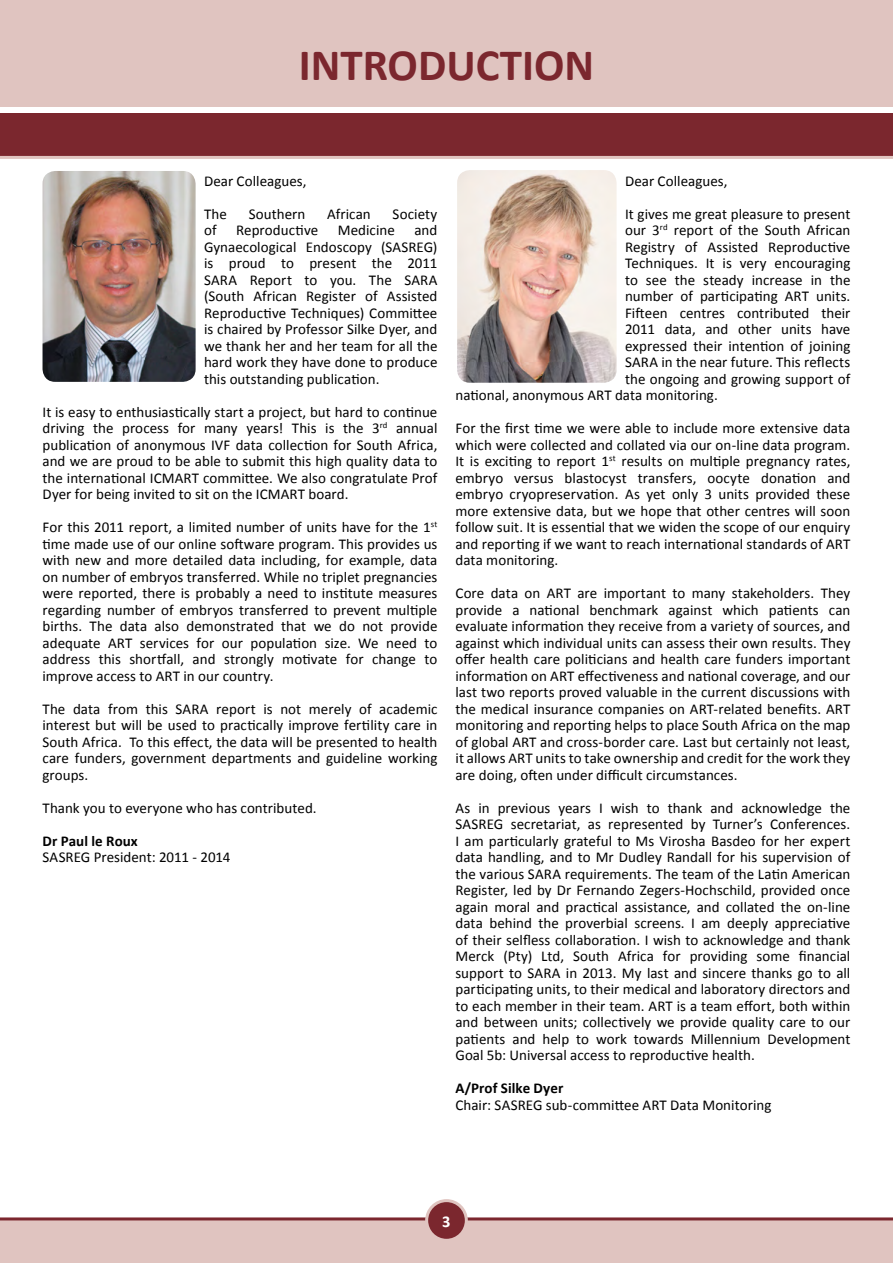
<style>
.page{position:relative;width:893px;height:1263px;background:#fff}
.page>*{position:absolute;margin:0;border:0;box-sizing:border-box;transform-origin:0 0}
.t1{font:700 45px "Calibri";color:#7b272e}
.t2{font:700 16.5px "Calibri";color:#fff}
.t3{font:15px/16.5px "Calibri";letter-spacing:.005em;color:#000;text-align:justify}
.t4{font:700 15px "Calibri";letter-spacing:.005em;color:#000}
</style>
<div class="page">
<div style="left:0;top:1220px;width:893px;height:43px;background:#e0c4c0"></div>
<hr style="left:0;top:1217px;width:893px;height:3px;background:#7b272e">
<div style="left:427px;top:1200px;width:39px;height:40px;background:#7b272e;border-radius:50%"></div>
<div style="left:425px;top:1199px;width:43px;height:43px;border:3px solid #e0c4c0;border-radius:50%"></div>
<div style="left:0;top:113px;width:893px;height:44px;background:#7b272e"></div>
<hr style="left:0;top:156px;width:893px;height:3px;background:#e0c4c0">
<div style="left:0;top:0;width:893px;height:106px;background:#e0c4c0"></div>
<img style="left:43px;top:171px;width:153px;height:211px">
<img style="left:457px;top:170px;width:160px;height:213px">
<h1 class="t1" style="left:299px;top:37px;width:297px">INTRODUCTION</h1>
<p class="t3" style="left:204px;top:172px;width:104px">Dear Colleagues,</p>
<p class="t3" style="left:204px;top:205px;width:24px">The</p>
<p class="t3" style="left:249px;top:205px;width:58px">Southern</p>
<p class="t3" style="left:327px;top:205px;width:45px">African</p>
<p class="t3" style="left:393px;top:205px;width:46px">Society</p>
<p class="t3" style="left:204px;top:222px;width:14px">of</p>
<p class="t3" style="left:236px;top:222px;width:84px">Reproductive</p>
<p class="t3" style="left:338px;top:222px;width:59px">Medicine</p>
<p class="t3" style="left:204px;top:222px;width:235px;text-indent:210px">and Gynaecological Endoscopy (SASREG) is proud to present the 2011<br>SARA Report to you. The SARA (South African Register of Assisted Reproductive Techniques) Committee is chaired by Professor Silke Dyer, and we thank her and her team for all the hard work they have done to produce this outstanding publication.</p>
<p class="t3" style="left:43px;top:403px;width:396px">It is easy to enthusiastically start a project, but hard to continue driving the process for many years! This is the 3<sup>rd</sup> annual publication of anonymous IVF data collection for South Africa, and we are proud to be able to submit this high quality data to the international ICMART committee. We also congratulate Prof Dyer for being invited to sit on the ICMART board.</p>
<p class="t3" style="left:43px;top:519px;width:396px">For this 2011 report, a limited number of units have for the 1<sup>st </sup>time made use of our online software program. This provides us with new and more detailed data including, for example, data on number of embryos transferred. While no triplet pregnancies were reported, there is probably a need to institute measures regarding number of embryos transferred to prevent multiple births. The data also demonstrated that we do not provide adequate ART services for our population size. We need to address this shortfall, and strongly motivate for change to improve access to ART in our country.</p>
<p class="t3" style="left:43px;top:700px;width:396px">The data from this SARA report is not merely of academic interest but will be used to practically improve fertility care in South Africa. To this effect, the data will be presented to health care funders, government departments and guideline working groups.</p>
<p class="t3" style="left:43px;top:799px;width:276px">Thank you to everyone who has contributed.</p>
<p class="t4" style="left:43px;top:831px;width:97px">Dr Paul le Roux</p>
<p class="t3" style="left:43px;top:849px;width:189px">SASREG President: 2011 - 2014</p>
<p class="t3" style="left:625px;top:172px;width:104px">Dear Colleagues,</p>
<p class="t3" style="left:625px;top:205px;width:227px">It gives me great pleasure to present</p>
<p class="t3" style="left:625px;top:222px;width:227px">our 3<sup>rd</sup> report of the South African</p>
<p class="t3" style="left:625px;top:238px;width:227px">Registry of Assisted Reproductive</p>
<p class="t3" style="left:625px;top:255px;width:227px">Techniques. It is very encouraging</p>
<p class="t3" style="left:625px;top:271px;width:227px">to see the steady increase in the</p>
<p class="t3" style="left:625px;top:288px;width:227px">number of participating ART units.</p>
<p class="t3" style="left:625px;top:304px;width:227px">Fifteen centres contributed their</p>
<p class="t3" style="left:625px;top:321px;width:227px">2011 data, and other units have</p>
<p class="t3" style="left:625px;top:337px;width:227px">expressed their intention of joining</p>
<p class="t3" style="left:625px;top:354px;width:227px">SARA in the near future. This reflects</p>
<p class="t3" style="left:625px;top:370px;width:227px">the ongoing and growing support of</p>
<p class="t3" style="left:455px;top:387px;width:264px">national, anonymous ART data monitoring.</p>
<p class="t3" style="left:455px;top:420px;width:396px">For the first time we were able to include more extensive data which were collected and collated via our on-line data program.<br>It is exciting to report 1<sup>st</sup> results on multiple pregnancy rates, embryo versus blastocyst transfers, oocyte donation and embryo cryopreservation. As yet only 3 units provided these more extensive data, but we hope that other centres will soon follow suit. It is essential that we widen the scope of our enquiry and reporting if we want to reach international standards of ART data monitoring.</p>
<p class="t3" style="left:455px;top:585px;width:396px">Core data on ART are important to many stakeholders. They provide a national benchmark against which patients can evaluate information they receive from a variety of sources, and against which individual units can assess their own results. They offer health care politicians and health care funders important information on ART effectiveness and national coverage, and our last two reports proved valuable in the current discussions with the medical insurance companies on ART-related benefits. ART monitoring and reporting helps to place South Africa on the map of global ART and cross-border care. Last but certainly not least, it allows ART units to take ownership and credit for the work they are doing, often under difficult circumstances.</p>
<p class="t3" style="left:455px;top:799px;width:396px">As in previous years I wish to thank and acknowledge the SASREG secretariat, as represented by Turner’s Conferences.<br>I am particularly grateful to Ms Virosha Basdeo for her expert data handling, and to Mr Dudley Randall for his supervision of the various SARA requirements. The team of the Latin American Register, led by Dr Fernando Zegers-Hochschild, provided once again moral and practical assistance, and collated the on-line data behind the proverbial screens. I am deeply appreciative of their selfless collaboration. I wish to acknowledge and thank Merck (Pty) Ltd, South Africa for providing some financial support to SARA in 2013. My last and sincere thanks go to all participating units, to their medical and laboratory directors and to each member in their team. ART is a team effort, both within and between units; collectively we provide quality care to our patients and help to work towards Millennium Development Goal 5b: Universal access to reproductive health.</p>
<p class="t4" style="left:455px;top:1079px;width:109px">A/Prof Silke Dyer</p>
<p class="t3" style="left:455px;top:1096px;width:317px">Chair: SASREG sub-committee ART Data Monitoring</p>
<p class="t2" style="left:442px;top:1212px;width:10px">3</p>
</div>
